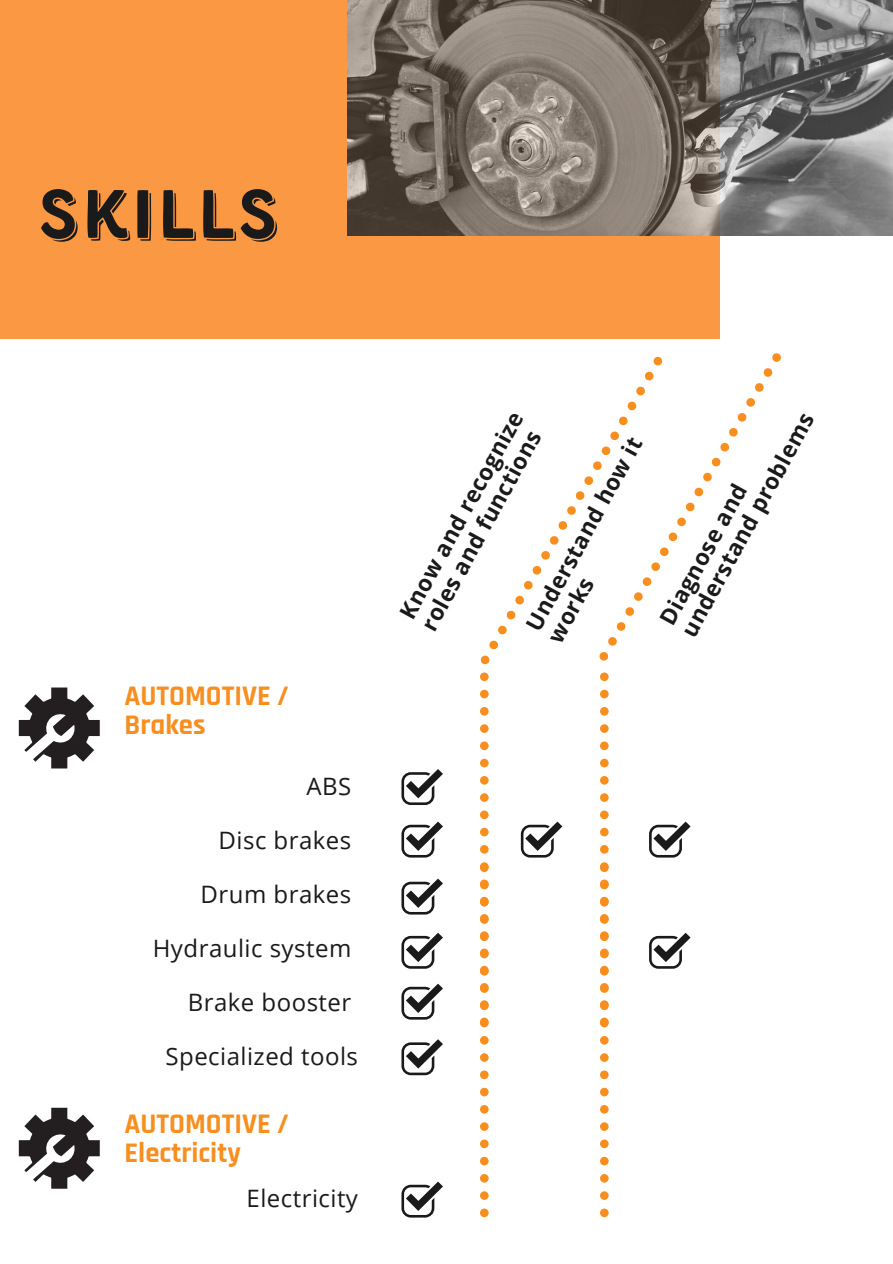
<style>
.page{position:relative;width:893px;height:1264px;background:#fff}
.page>*{position:absolute;margin:0;border:0;box-sizing:border-box;transform-origin:0 0}
.t1{font:70.65px "Kent 4 F Shadowed";letter-spacing:.035em;color:#1a1a1a}
.t2{font:700 28.65px/29.2px "Rajdhani";color:#f78e1e}
.t3{font:24px "Open Sans";letter-spacing:.02em;color:#1a1a1a}
.t4{font:700 22.5px/25px "Open Sans";color:#1a1a1a}
</style>
<div class="page">
<div style="left:0;top:0;width:720px;height:339px;background:#fb9843"></div>
<svg style="left:19px;top:687px;width:81px;height:81px"></svg>
<svg style="left:480px;top:461px;width:118px;height:204px"></svg>
<svg style="left:598px;top:353px;width:183px;height:308px"></svg>
<svg style="left:480px;top:672px;width:8px;height:545px"></svg>
<svg style="left:600px;top:672px;width:8px;height:545px"></svg>
<img style="left:347px;top:0;width:545px;height:235px">
<svg style="left:19px;top:1107px;width:81px;height:81px"></svg>
<svg style="left:401px;top:769px;width:42px;height:36px"></svg>
<svg style="left:401px;top:821px;width:42px;height:36px"></svg>
<svg style="left:401px;top:878px;width:42px;height:36px"></svg>
<svg style="left:401px;top:933px;width:42px;height:35px"></svg>
<svg style="left:401px;top:983px;width:42px;height:36px"></svg>
<svg style="left:521px;top:821px;width:41px;height:36px"></svg>
<svg style="left:401px;top:1181px;width:42px;height:36px"></svg>
<svg style="left:401px;top:1039px;width:42px;height:36px"></svg>
<svg style="left:649px;top:821px;width:41px;height:36px"></svg>
<svg style="left:649px;top:932px;width:41px;height:36px"></svg>
<p class="t1" style="left:38px;top:185px;width:242px">Skills</p>
<p class="t2" style="left:125px;top:682px;width:166px">AUTOMOTIVE /</p>
<p class="t2" style="left:125px;top:711px;width:82px">Brakes</p>
<p class="t3" style="left:306px;top:769px;width:46px">ABS</p>
<p class="t3" style="left:218px;top:823px;width:134px">Disc brakes</p>
<p class="t3" style="left:201px;top:877px;width:152px">Drum brakes</p>
<p class="t3" style="left:153px;top:931px;width:200px">Hydraulic system</p>
<p class="t3" style="left:188px;top:985px;width:165px">Brake booster</p>
<p class="t3" style="left:165px;top:1039px;width:194px">Specialized tools</p>
<p class="t2" style="left:125px;top:1109px;width:166px">AUTOMOTIVE /<br>Electricity</p>
<p class="t3" style="left:246px;top:1181px;width:113px">Electricity</p>
<p class="t4" style="left:393px;top:610px;width:234px;rotate:-61deg">Know and recognize roles and functions</p>
<p class="t4" style="left:654px;top:616px;width:252px;line-height:24.5px;rotate:-61deg">Diagnose and understand problems</p>
<p class="t4" style="left:520px;top:622px;width:218px;rotate:-61deg">Understand how it works</p>
</div>
